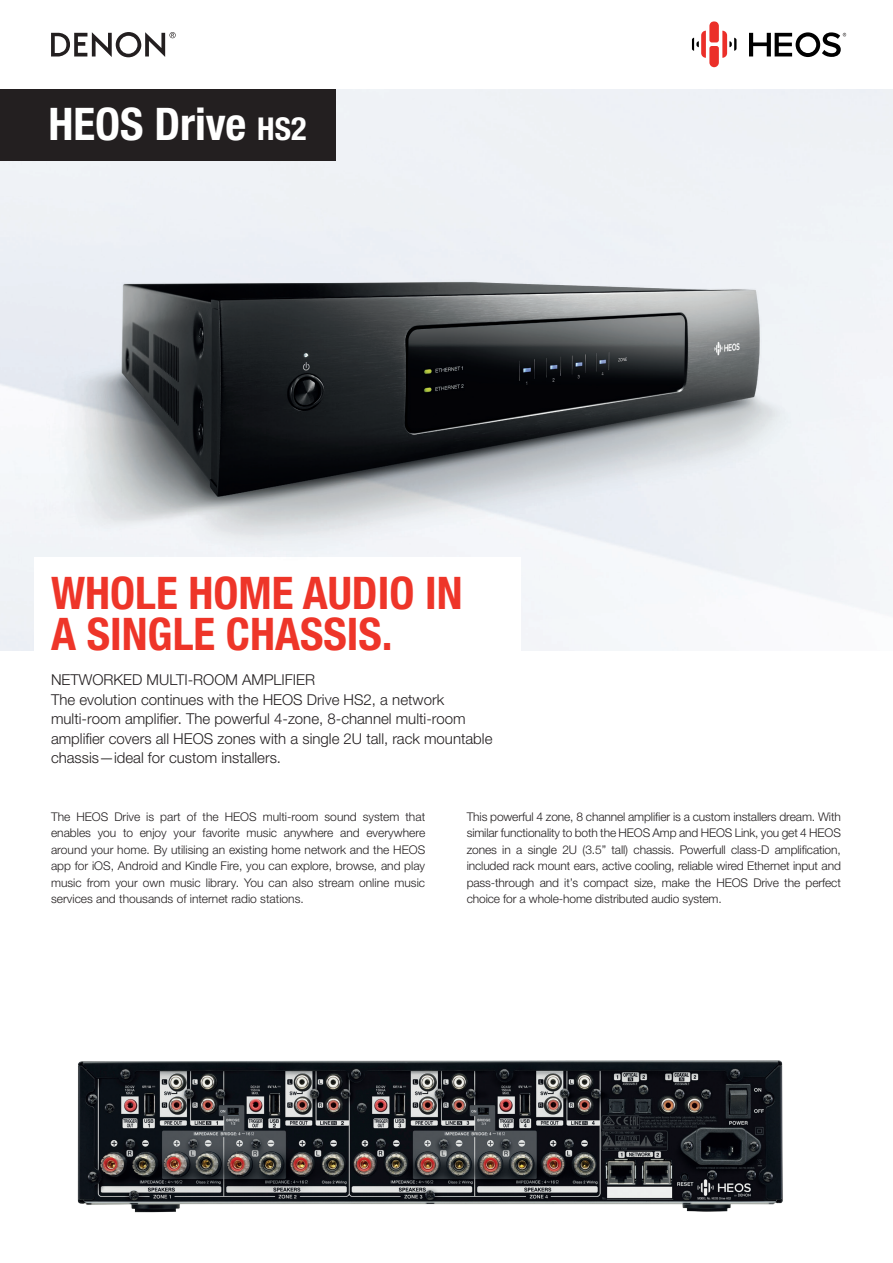
<style>
.page{position:relative;width:893px;height:1263px;background:#fff}
.page>*{position:absolute;margin:0;border:0;box-sizing:border-box;transform-origin:0 0}
.t1{font:700 condensed 45px/40.5px "Helvetica Neue LTW1 G";color:#ee3529}
.t2{font:700 condensed 45px "Helvetica Neue LTW1 G";color:#fff}
.t3{font:300 15px/19.5px "Helvetica Neue LTW1 G";color:#231f20}
.t4{font:300 12px/16.5px "Helvetica Neue LTW1 G";letter-spacing:-.01em;color:#231f20;text-align:justify}
.s1{font-size:31.5px}
.s2{font-size:32.25px}
</style>
<div class="page">
<div style="left:0;top:89px;width:336px;height:72px;background:#231f20"></div>
<svg style="left:692px;top:21px;width:44px;height:46px"></svg>
<svg style="left:749px;top:32px;width:97px;height:25px"></svg>
<svg style="left:51px;top:32px;width:125px;height:25px"></svg>
<img style="left:0;top:215px;width:867px;height:355px">
<img style="left:122px;top:282px;width:638px;height:214px">
<img style="left:77px;top:1060px;width:706px;height:153px">
<h1 class="t2" style="left:49px;top:97px;width:259px">HEOS Drive <span class="s1">hs</span><span class="s2">2</span></h1>
<h1 class="t1" style="left:51px;top:573px;width:413px">WHOLE HOME AUDIO IN<br>A SINGLE CHASSIS.</h1>
<p class="t3" style="left:51px;top:670px;width:443px">NETWORKED MULTI-ROOM AMPLIFIER<br>The evolution continues with the HEOS Drive HS2, a network multi-room amplifier. The powerful 4-zone, 8-channel multi-room amplifier covers all HEOS zones with a single 2U tall, rack mountable chassis—ideal for custom installers.</p>
<p class="t4" style="left:51px;top:808px;width:376px">The HEOS Drive is part of the HEOS multi-room sound system that enables you to enjoy your favorite music anywhere and everywhere around your home. By utilising an existing home network and the HEOS app for iOS, Android and Kindle Fire, you can explore, browse, and play music from your own music library. You can also stream online music services and thousands of internet radio stations.</p>
<p class="t4" style="left:467px;top:808px;width:376px">This powerful 4 zone, 8 channel amplifier is a custom installers dream. With similar functionality to both the HEOS Amp and HEOS Link, you get 4 HEOS zones in a single 2U (3.5” tall) chassis. Powerfull class-D amplification, included rack mount ears, active cooling, reliable wired Ethernet input and pass-through and it’s compact size, make the HEOS Drive the perfect choice for a whole-home distributed audio system.</p>
</div>
